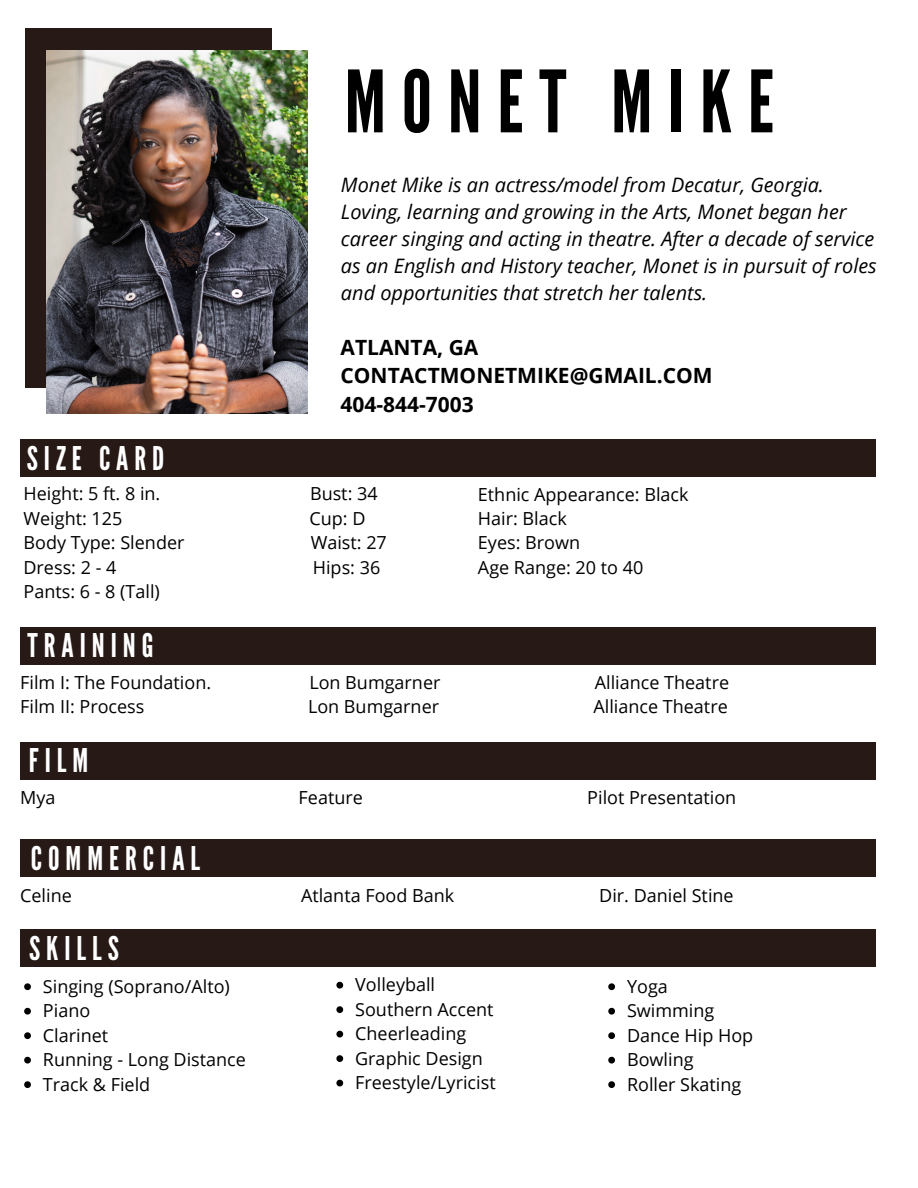
<style>
.page{position:relative;width:918px;height:1188px;background:#fff}
.page>*{position:absolute;margin:0;border:0;box-sizing:border-box;transform-origin:0 0}
.t1{font:85.5px "League Gothic";letter-spacing:.185em;color:#000}
.t2{font:32.55px "League Gothic";letter-spacing:.185em;color:#fff}
.t3{font:700 21px/28.2px "Open Sans";color:#000}
.t4{font:italic 19.95px/27px "Open Sans";color:#000}
.t5{font:18px/24.5px "Open Sans";color:#000}
</style>
<div class="page">
<div style="left:26px;top:28px;width:246px;height:360px;background:#261916"></div>
<img style="left:46px;top:50px;width:261px;height:364px">
<div style="left:20px;top:440px;width:856px;height:37px;background:#261916"></div>
<div style="left:20px;top:627px;width:856px;height:37px;background:#261916"></div>
<svg style="left:24px;top:983px;width:7px;height:7px"></svg>
<svg style="left:24px;top:1008px;width:7px;height:7px"></svg>
<svg style="left:24px;top:1032px;width:7px;height:7px"></svg>
<svg style="left:24px;top:1057px;width:7px;height:7px"></svg>
<svg style="left:24px;top:1081px;width:7px;height:7px"></svg>
<svg style="left:336px;top:982px;width:7px;height:7px"></svg>
<svg style="left:336px;top:1006px;width:7px;height:7px"></svg>
<svg style="left:336px;top:1031px;width:7px;height:6px"></svg>
<svg style="left:336px;top:1055px;width:7px;height:7px"></svg>
<svg style="left:336px;top:1080px;width:7px;height:6px"></svg>
<div style="left:20px;top:929px;width:856px;height:37px;background:#261916"></div>
<div style="left:20px;top:742px;width:856px;height:37px;background:#261916"></div>
<div style="left:20px;top:840px;width:856px;height:37px;background:#261916"></div>
<svg style="left:608px;top:983px;width:7px;height:7px"></svg>
<svg style="left:608px;top:1008px;width:7px;height:7px"></svg>
<svg style="left:608px;top:1032px;width:7px;height:7px"></svg>
<svg style="left:608px;top:1057px;width:7px;height:7px"></svg>
<svg style="left:608px;top:1081px;width:7px;height:7px"></svg>
<h1 class="t1" style="left:345px;top:52px;width:431px">MONET MIKE</h1>
<p class="t4" style="left:341px;top:171px;width:537px">Monet Mike is an actress/model from Decatur, Georgia.<br>Loving, learning and growing in the Arts, Monet began her career singing and acting in theatre. After a decade of service as an English and History teacher, Monet is in pursuit of roles and opportunities that stretch her talents.</p>
<h2 class="t2" style="left:27px;top:439px;width:139px">SIZE CARD</h2>
<p class="t3" style="left:341px;top:333px;width:374px">ATLANTA, GA<br>CONTACTMONETMIKE@GMAIL.COM<br>404-844-7003</p>
<p class="t5" style="left:24px;top:481px;width:138px">Height: 5 ft. 8 in.</p>
<p class="t5" style="left:310px;top:481px;width:69px">Bust: 34</p>
<p class="t5" style="left:24px;top:506px;width:100px">Weight: 125</p>
<p class="t5" style="left:309px;top:506px;width:58px">Cup: D</p>
<p class="t5" style="left:24px;top:530px;width:162px">Body Type: Slender</p>
<p class="t5" style="left:311px;top:530px;width:78px">Waist: 27</p>
<p class="t5" style="left:24px;top:555px;width:94px">Dress: 2 - 4</p>
<p class="t5" style="left:313px;top:555px;width:69px">Hips: 36</p>
<p class="t5" style="left:24px;top:579px;width:138px">Pants: 6 - 8 (Tall)</p>
<h2 class="t2" style="left:27px;top:627px;width:128px">TRAINING</h2>
<p class="t5" style="left:478px;top:481px;width:212px">Ethnic Appearance: Black<br>Hair: Black<br>Eyes: Brown<br>Age Range: 20 to 40</p>
<p class="t5" style="left:20px;top:670px;width:192px">Film I: The Foundation.</p>
<p class="t5" style="left:309px;top:670px;width:133px">Lon Bumgarner</p>
<p class="t5" style="left:595px;top:670px;width:136px">Alliance Theatre</p>
<p class="t5" style="left:20px;top:694px;width:126px">Film II: Process</p>
<p class="t5" style="left:308px;top:694px;width:133px">Lon Bumgarner</p>
<p class="t5" style="left:593px;top:694px;width:136px">Alliance Theatre</p>
<h2 class="t2" style="left:29px;top:742px;width:61px">FILM</h2>
<p class="t5" style="left:20px;top:785px;width:37px">Mya</p>
<p class="t5" style="left:299px;top:785px;width:66px">Feature</p>
<p class="t5" style="left:587px;top:785px;width:151px">Pilot Presentation</p>
<h2 class="t2" style="left:31px;top:840px;width:171px">COMMERCIAL</h2>
<p class="t5" style="left:20px;top:883px;width:53px">Celine</p>
<p class="t5" style="left:301px;top:883px;width:155px">Atlanta Food Bank</p>
<p class="t5" style="left:599px;top:883px;width:136px">Dir. Daniel Stine</p>
<h2 class="t2" style="left:29px;top:929px;width:91px">SKILLS</h2>
<p class="t5" style="left:43px;top:973px;width:205px">Singing (Soprano/Alto)<br>Piano<br>Clarinet<br>Running - Long Distance<br>Track &amp; Field</p>
<p class="t5" style="left:355px;top:972px;width:142px">Volleyball<br>Southern Accent<br>Cheerleading<br>Graphic Design<br>Freestyle/Lyricist</p>
<p class="t5" style="left:627px;top:973px;width:128px">Yoga<br>Swimming<br>Dance Hip Hop<br>Bowling<br>Roller Skating</p>
</div>
